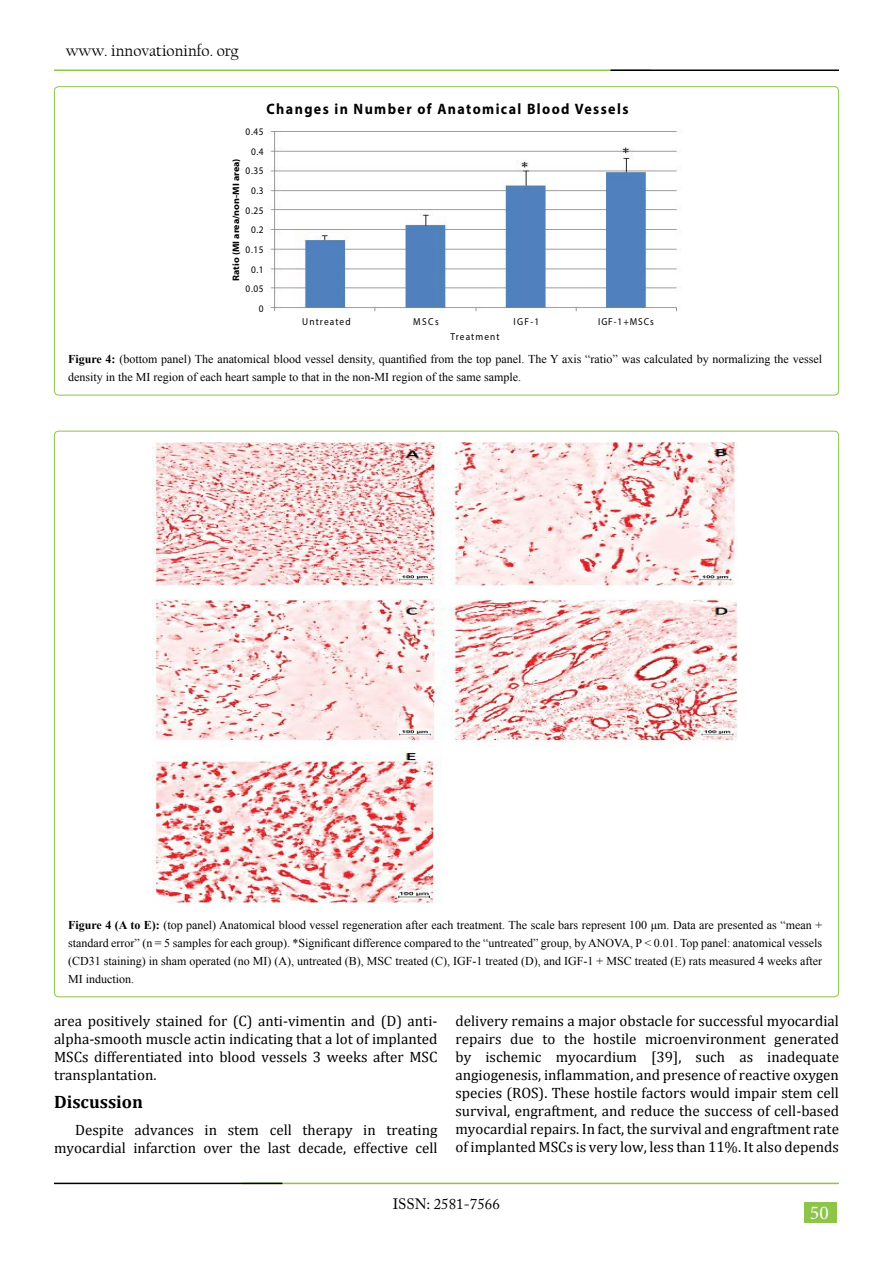
<style>
.page{position:relative;width:893px;height:1263px;background:#fff}
.page>*{position:absolute;margin:0;border:0;box-sizing:border-box;transform-origin:0 0}
.t1{font:19.5px "Minion Pro";color:#fff}
.t2{font:700 18px "Cambria";color:#000}
.t3{font:16.5px "Californian FB";color:#000}
.t4{font:700 15.15px "Myriad Pro";letter-spacing:.1em;color:#000;scale:.93 1}
.t5{font:15px/18px "Cambria";color:#000;text-align:justify}
.t6{font:15px "Adobe Caslon Pro";color:#000}
.t7{font:12px/18px "Times New Roman";color:#000}
.t8{font:10.05px/19.6px "Myriad Pro";letter-spacing:.115em;color:#000;text-align:right;scale:.93 1}
.t9{font:700 9.3px "Myriad Pro";color:#000;scale:1.08 1}
.s1{font-weight:700}
</style>
<div class="page">
<div style="left:804px;top:1202px;width:32px;height:21px;background:#8dc449"></div>
<hr style="left:54px;top:70px;width:597px;height:1px;background:#8dc449">
<hr style="left:610px;top:70px;width:229px;height:1px;background:#000101">
<hr style="left:242px;top:1183px;width:597px;height:1px;background:#8dc449">
<hr style="left:54px;top:1183px;width:228px;height:1px;background:#000101">
<img style="left:270px;top:131px;width:408px;height:183px">
<img style="left:152px;top:443px;width:586px;height:461px">
<p class="t3" style="left:66px;top:42px;width:174px">www. innovationinfo. org</p>
<p class="t4" style="left:267px;top:99px;width:391px">Changes in Number of Anatomical Blood Vessels</p>
<p class="t8" style="left:246px;top:122px;width:21px">0.45<br>0.4<br>0.35<br>0.3<br>0.25<br>0.2<br>0.15<br>0.1<br>0.05<br>0</p>
<p class="t9" style="left:230px;top:281px;width:115px;rotate:-90deg">Ratio (MI area/non-MI area)</p>
<p class="t8" style="left:302px;top:312px;width:54px">Untreated</p>
<p class="t8" style="left:413px;top:311px;width:29px">MSCs</p>
<p class="t8" style="left:514px;top:312px;width:29px">IGF-1</p>
<p class="t8" style="left:598px;top:311px;width:61px">IGF-1+MSCs</p>
<p class="t8" style="left:450px;top:327px;width:54px">Treatment</p>
<p class="t7" style="left:68px;top:350px;width:756px"><span class="s1">Figure 4:</span> (bottom panel) The anatomical blood vessel density, quantified from the top panel. The Y axis “ratio” was calculated by normalizing the vessel density in the MI region of each heart sample to that in the non-MI region of the same sample.</p>
<p class="t7" style="left:68px;top:915px;width:756px;text-align:justify"><span class="s1">Figure 4 (A to E):</span> (top panel) Anatomical blood vessel regeneration after each treatment. The scale bars represent 100 μm. Data are presented as “mean + standard error” (n = 5 samples for each group). *Significant difference compared to the “untreated” group, by ANOVA, P &lt; 0.01. Top panel: anatomical vessels (CD31 staining) in sham operated (no MI) (A), untreated (B), MSC treated (C), IGF-1 treated (D), and IGF-1 + MSC treated (E) rats measured 4 weeks after MI induction.</p>
<p class="t5" style="left:54px;top:1012px;width:385px">area positively stained for (C) anti-vimentin and (D) anti&shy;alpha-smooth muscle actin indicating that a lot of implanted MSCs differentiated into blood vessels 3 weeks after MSC transplantation.</p>
<p class="t2" style="left:54px;top:1089px;width:91px">Discussion</p>
<p class="t5" style="left:54px;top:1120px;width:385px;text-align:right">Despite advances in stem cell therapy in treating myocardial infarction over the last decade, effective cell</p>
<p class="t5" style="left:455px;top:1012px;width:385px">delivery remains a major obstacle for successful myocardial repairs due to the hostile microenvironment generated by ischemic myocardium [39], such as inadequate angiogenesis, inflammation, and presence of reactive oxygen species (ROS). These hostile factors would impair stem cell survival, engraftment, and reduce the success of cell-based myocardial repairs. In fact, the survival and engraftment rate of implanted MSCs is very low, less than 11%. It also depends</p>
<p class="t6" style="left:393px;top:1195px;width:109px">ISSN: 2581-7566</p>
<h1 class="t1" style="left:810px;top:1200px;width:20px">50</h1>
</div>
